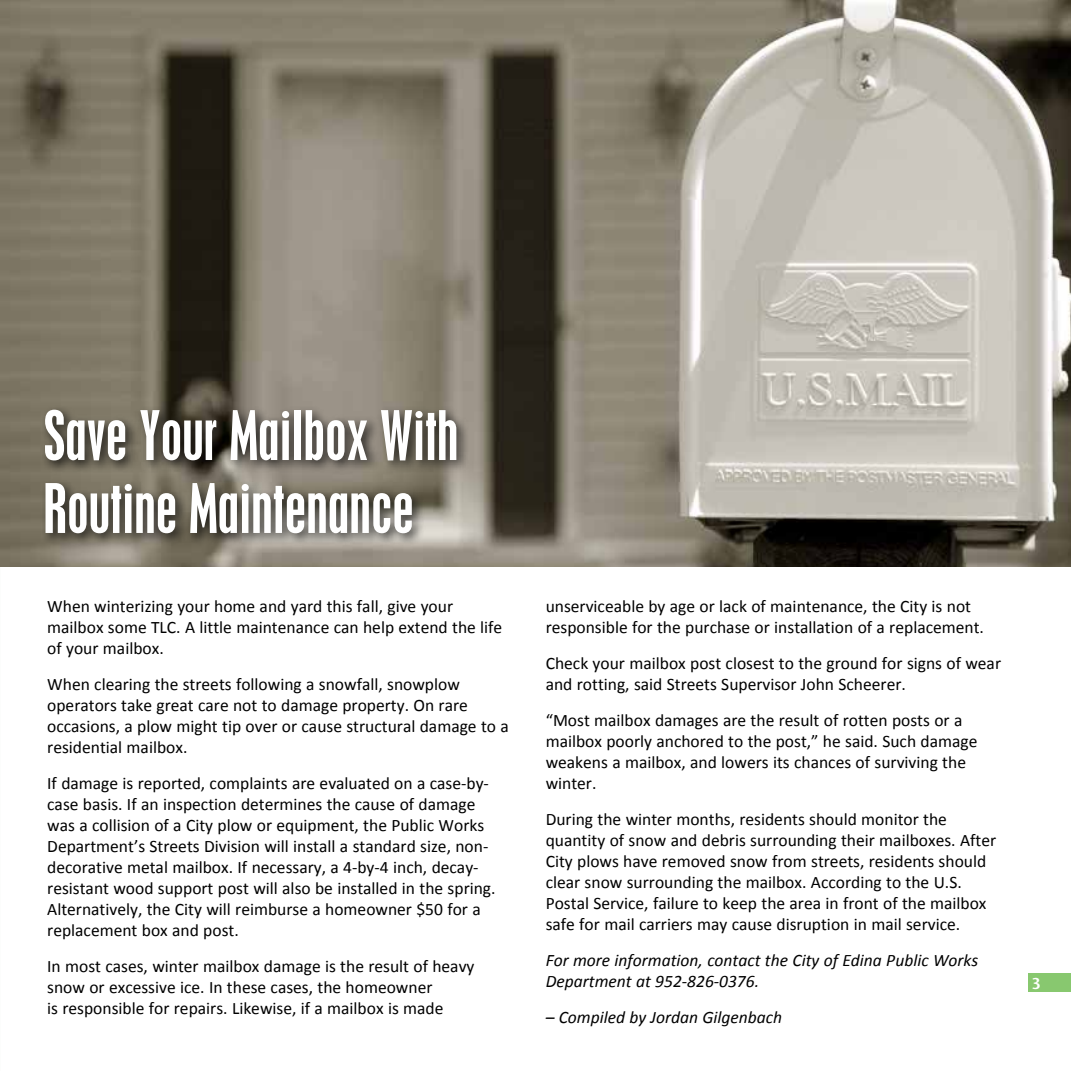
<style>
.page{position:relative;width:1071px;height:1071px;background:#fff}
.page>*{position:absolute;margin:0;border:0;box-sizing:border-box;transform-origin:0 0}
.t1{font:condensed 60.73px/73px "Placard MT Pro";color:#fff}
.t2{font:17.5px/21px "Calibri";color:#000}
.t3{font:italic 17.5px/21px "Calibri";color:#000}
.t4{font:600 15.75px "Stone Sans";color:#fff}
</style>
<div class="page">
<div style="left:1028px;top:974px;width:43px;height:18px;background:#88c86f"></div>
<img style="left:0;top:0;width:1071px;height:567px">
<div style="left:40px;top:405px;width:430px;height:142px;background:#000;opacity:.75"></div>
<h1 class="t1" style="left:44px;top:399px;width:416px">Save Your Mailbox With<br>Routine Maintenance</h1>
<p class="t2" style="left:47px;top:595px;width:457px">When winterizing your home and yard this fall, give your mailbox some TLC. A little maintenance can help extend the life of your mailbox.</p>
<p class="t2" style="left:47px;top:673px;width:463px">When clearing the streets following a snowfall, snowplow operators take great care not to damage property. On rare occasions, a plow might tip over or cause structural damage to a residential mailbox.</p>
<p class="t2" style="left:47px;top:773px;width:450px">If damage is reported, complaints are evaluated on a case-by&shy;case basis. If an inspection determines the cause of damage was a collision of a City plow or equipment, the Public Works Department’s Streets Division will install a standard size, non&shy;decorative metal mailbox. If necessary, a 4-by-4 inch, decay&shy;resistant wood support post will also be installed in the spring.<br>Alternatively, the City will reimburse a homeowner $50 for a replacement box and post.</p>
<p class="t2" style="left:47px;top:956px;width:429px">In most cases, winter mailbox damage is the result of heavy snow or excessive ice. In these cases, the homeowner<br>is responsible for repairs. Likewise, if a mailbox is made</p>
<p class="t2" style="left:546px;top:595px;width:440px">unserviceable by age or lack of maintenance, the City is not responsible for the purchase or installation of a replacement.</p>
<p class="t2" style="left:546px;top:652px;width:457px">Check your mailbox post closest to the ground for signs of wear and rotting, said Streets Supervisor John Scheerer.</p>
<p class="t2" style="left:546px;top:710px;width:433px">“Most mailbox damages are the result of rotten posts or a mailbox poorly anchored to the post,” he said. Such damage weakens a mailbox, and lowers its chances of surviving the winter.</p>
<p class="t2" style="left:546px;top:809px;width:452px">During the winter months, residents should monitor the quantity of snow and debris surrounding their mailboxes. After City plows have removed snow from streets, residents should clear snow surrounding the mailbox. According to the U.S.<br>Postal Service, failure to keep the area in front of the mailbox safe for mail carriers may cause disruption in mail service.</p>
<p class="t3" style="left:546px;top:949px;width:434px">For more information, contact the City of Edina Public Works<br>Department at 952-826-0376.</p>
<p class="t3" style="left:546px;top:1006px;width:238px">– Compiled by Jordan Gilgenbach</p>
<p class="t4" style="left:1032px;top:973px;width:11px">3</p>
</div>
